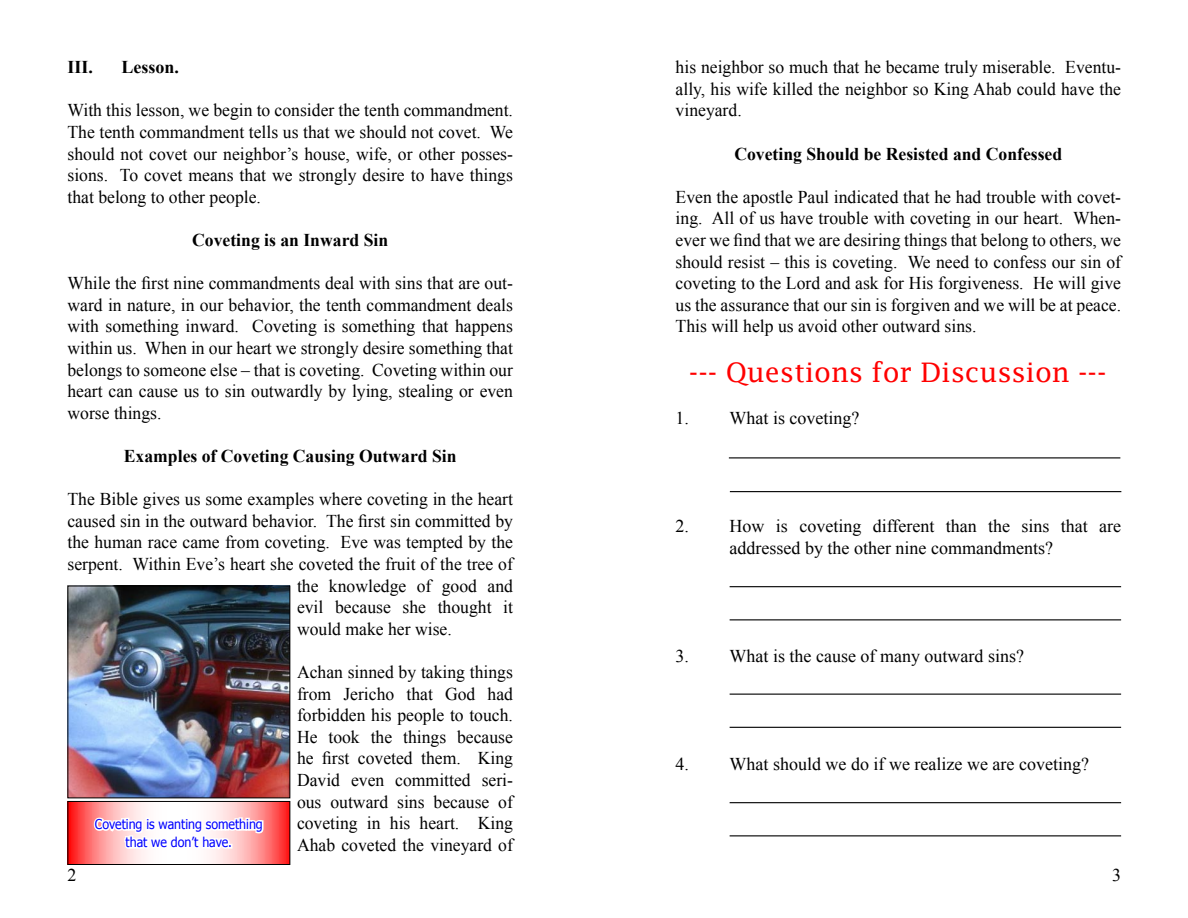
<style>
.page{position:relative;width:1188px;height:918px;background:#fff}
.page>*{position:absolute;margin:0;border:0;box-sizing:border-box;transform-origin:0 0}
.t1{font:27px "Lucida Fax";color:#f00}
.t2{font:18px/21.6px "Times New Roman";color:#000;text-align:justify}
.t3{font:700 18px "Times New Roman";color:#000}
.t4{font:13.5px/18px "Tahoma";color:#00f;text-align:center;scale:.92 1}
</style>
<div class="page">
<img style="left:70px;top:588px;width:218px;height:208px">
<div style="left:68px;top:586px;width:222px;height:212px;border:1px solid #000"></div>
<svg style="left:70px;top:803px;width:218px;height:60px"></svg>
<svg style="left:92px;top:813px;width:174px;height:45px"></svg>
<div style="left:68px;top:801px;width:222px;height:64px;border:1px solid #000"></div>
<hr style="left:729px;top:457px;width:391px;height:1px;background:#000">
<hr style="left:730px;top:491px;width:391px;height:1px;background:#000">
<hr style="left:730px;top:586px;width:391px;height:1px;background:#000">
<hr style="left:730px;top:619px;width:391px;height:1px;background:#000">
<hr style="left:730px;top:694px;width:391px;height:1px;background:#000">
<hr style="left:730px;top:727px;width:391px;height:1px;background:#000">
<hr style="left:730px;top:802px;width:391px;height:1px;background:#000">
<hr style="left:730px;top:835px;width:391px;height:1px;background:#000">
<p class="t3" style="left:68px;top:55px;width:27px">III.</p>
<p class="t3" style="left:122px;top:55px;width:59px">Lesson.</p>
<p class="t2" style="left:68px;top:99px;width:447px">With this lesson, we begin to consider the tenth commandment.<br>The tenth commandment tells us that we should not covet. We should not covet our neighbor’s house, wife, or other posses&shy;sions. To covet means that we strongly desire to have things that belong to other people.</p>
<p class="t3" style="left:192px;top:228px;width:198px">Coveting is an Inward Sin</p>
<p class="t2" style="left:68px;top:272px;width:447px">While the first nine commandments deal with sins that are out&shy;ward in nature, in our behavior, the tenth commandment deals with something inward. Coveting is something that happens within us. When in our heart we strongly desire something that belongs to someone else – that is coveting. Coveting within our heart can cause us to sin outwardly by lying, stealing or even worse things.</p>
<p class="t3" style="left:124px;top:444px;width:334px">Examples of Coveting Causing Outward Sin</p>
<p class="t2" style="left:68px;top:488px;width:447px">The Bible gives us some examples where coveting in the heart</p>
<p class="t2" style="left:68px;top:510px;width:447px">caused sin in the outward behavior. The first sin committed by</p>
<p class="t2" style="left:68px;top:531px;width:447px">the human race came from coveting. Eve was tempted by the</p>
<p class="t2" style="left:68px;top:553px;width:447px">serpent. Within Eve’s heart she coveted the fruit of the tree of</p>
<p class="t2" style="left:297px;top:575px;width:218px">the knowledge of good and</p>
<p class="t2" style="left:297px;top:596px;width:218px">evil because she thought it</p>
<p class="t2" style="left:297px;top:618px;width:156px">would make her wise.</p>
<p class="t2" style="left:297px;top:661px;width:218px">Achan sinned by taking things from Jericho that God had forbidden his people to touch.<br>He took the things because he first coveted them. King David even committed seri&shy;ous outward sins because of coveting in his heart. King Ahab coveted the vineyard of</p>
<p class="t4" style="left:95px;top:815px;width:184px">Coveting is wanting something that we don’t have.</p>
<p class="t2" style="left:68px;top:864px;width:10px">2</p>
<p class="t2" style="left:676px;top:56px;width:447px">his neighbor so much that he became truly miserable. Eventu&shy;ally, his wife killed the neighbor so King Ahab could have the vineyard.</p>
<p class="t3" style="left:734px;top:141px;width:329px">Coveting Should be Resisted and Confessed</p>
<p class="t2" style="left:676px;top:186px;width:447px">Even the apostle Paul indicated that he had trouble with covet&shy;ing. All of us have trouble with coveting in our heart. When&shy;ever we find that we are desiring things that belong to others, we should resist – this is coveting. We need to confess our sin of coveting to the Lord and ask for His forgiveness. He will give us the assurance that our sin is forgiven and we will be at peace.<br>This will help us avoid other outward sins.</p>
<h1 class="t1" style="left:689px;top:356px;width:419px">--- Questions for Discussion ---</h1>
<p class="t2" style="left:676px;top:407px;width:185px">1. What is coveting?</p>
<p class="t2" style="left:730px;top:515px;width:393px;text-indent:-54px">2. How is coveting different than the sins that are addressed by the other nine commandments?</p>
<p class="t2" style="left:676px;top:645px;width:350px">3. What is the cause of many outward sins?</p>
<p class="t2" style="left:676px;top:753px;width:415px">4. What should we do if we realize we are coveting?</p>
<p class="t2" style="left:1112px;top:864px;width:10px">3</p>
</div>
